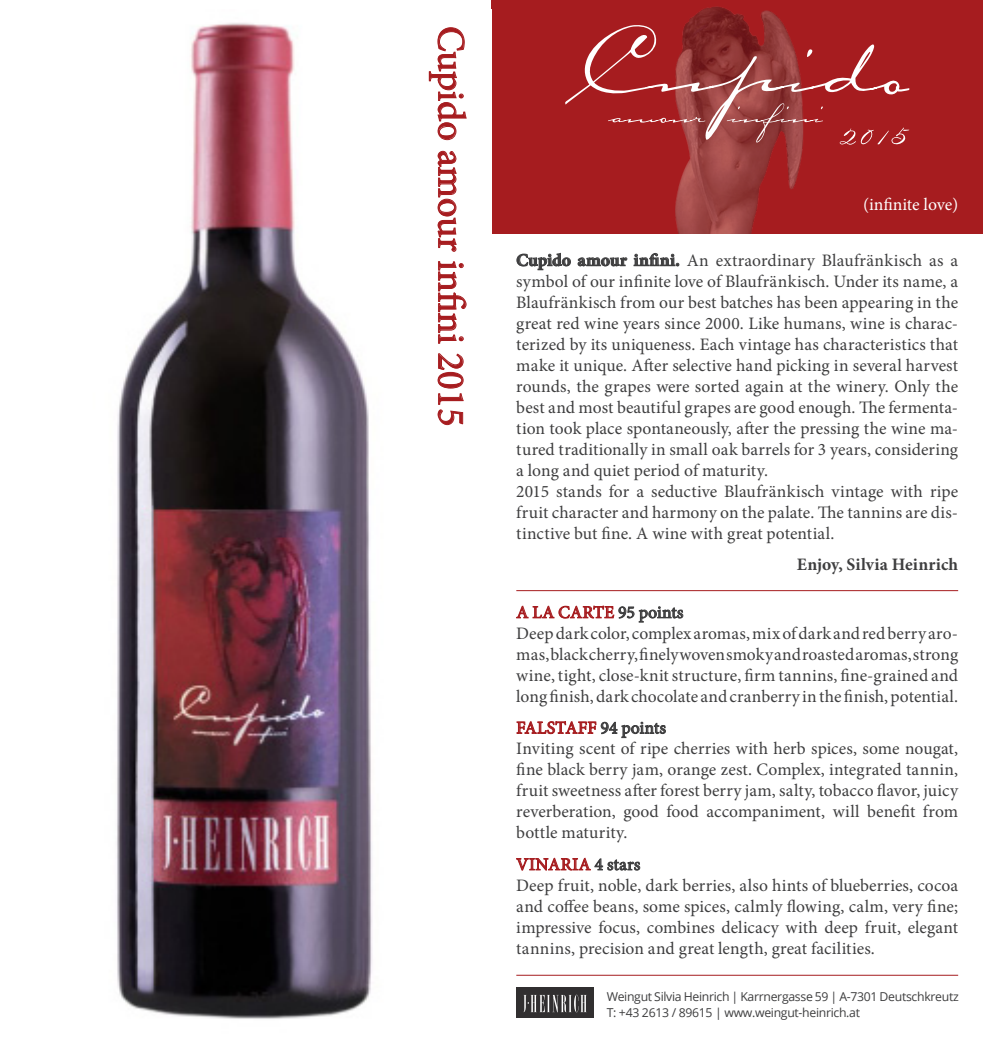
<style>
.page{position:relative;width:983px;height:1042px;background:#fff}
.page>*{position:absolute;margin:0;border:0;box-sizing:border-box;transform-origin:0 0}
.t1{font:38.5px "Minion Pro";color:#a61c1f}
.Text{font:17.5px/21px "Minion Pro";letter-spacing:.005em;color:#3e3e3f;text-align:justify}
.Text-2{font:17.5px "Minion Pro";letter-spacing:.01em;color:#a61c1f}
.Text-3{font:700 17.5px "Minion Pro";letter-spacing:.005em;color:#3e3e3f}
.t2{font:17.5px "Minion Pro";color:#fff}
.t3{font:12.25px "Open Sans";letter-spacing:-.025em;color:#3e3e3f}
.s1{font-weight:700}
.s2{color:#3e3e3f}
</style>
<div class="page">
<div style="left:491px;top:0;width:491px;height:234px;background:#a61c1f"></div>
<img style="left:116px;top:22px;width:351px;height:997px">
<svg style="left:428px;top:27px;width:39px;height:113px"></svg>
<svg style="left:437px;top:151px;width:20px;height:101px"></svg>
<svg style="left:438px;top:261px;width:28px;height:83px"></svg>
<svg style="left:437px;top:353px;width:27px;height:72px"></svg>
<svg style="left:516px;top:253px;width:54px;height:17px"></svg>
<svg style="left:577px;top:257px;width:50px;height:9px"></svg>
<svg style="left:633px;top:253px;width:46px;height:13px"></svg>
<svg style="left:565px;top:25px;width:344px;height:120px"></svg>
<div style="left:516px;top:988px;width:77px;height:30px;background:#312f30"></div>
<svg style="left:523px;top:995px;width:63px;height:17px"></svg>
<svg style="left:516px;top:606px;width:167px;height:16px"></svg>
<svg style="left:516px;top:721px;width:149px;height:17px"></svg>
<svg style="left:516px;top:858px;width:124px;height:12px"></svg>
<hr style="left:516px;top:590px;width:441px;height:1px;background:#a61c1f">
<hr style="left:516px;top:975px;width:441px;height:1px;background:#a61c1f">
<p class="t1" style="left:476px;top:26px;width:402px;rotate:90deg">Cupido amour infini 2015</p>
<p class="t2" style="left:863px;top:192px;width:97px">(infinite love)</p>
<p class="Text" style="left:516px;top:250px;width:443px"><span class="s1">Cupido amour infini.</span> An extraordinary Blaufränkisch as a symbol of our infinite love of Blaufränkisch. Under its name, a Blaufränkisch from our best batches has been appearing in the great red wine years since 2000. Like humans, wine is charac&shy;terized by its uniqueness. Each vintage has characteristics that make it unique. After selective hand picking in several harvest rounds, the grapes were sorted again at the winery. Only the best and most beautiful grapes are good enough. The fermenta&shy;tion took place spontaneously, after the pressing the wine ma&shy;tured traditionally in small oak barrels for 3 years, considering a long and quiet period of maturity.</p>
<p class="Text" style="left:516px;top:481px;width:443px">2015 stands for a seductive Blaufränkisch vintage with ripe fruit character and harmony on the palate. The tannins are dis&shy;tinctive but fine. A wine with great potential.</p>
<p class="Text-3" style="left:796px;top:552px;width:163px">Enjoy, Silvia Heinrich</p>
<p class="Text-2" style="left:516px;top:600px;width:168px">A LA CARTE <span class="s2">95 points</span></p>
<p class="Text" style="left:516px;top:623px;width:443px">Deep dark color, complex aromas, mix of dark and red berry aro&shy;mas, black cherry, finely woven smoky and roasted aromas, strong wine, tight, close-knit structure, firm tannins, fine-grained and long finish, dark chocolate and cranberry in the finish, potential.</p>
<p class="Text-2" style="left:516px;top:716px;width:151px">FALSTAFF <span class="s2">94 points</span></p>
<p class="Text" style="left:516px;top:738px;width:443px">Inviting scent of ripe cherries with herb spices, some nougat, fine black berry jam, orange zest. Complex, integrated tannin, fruit sweetness after forest berry jam, salty, tobacco flavor, juicy reverberation, good food accompaniment, will benefit from bottle maturity.</p>
<p class="Text-2" style="left:516px;top:852px;width:125px">VINARIA <span class="s2">4 stars</span></p>
<p class="Text" style="left:516px;top:875px;width:443px">Deep fruit, noble, dark berries, also hints of blueberries, cocoa and coffee beans, some spices, calmly flowing, calm, very fine; impressive focus, combines delicacy with deep fruit, elegant tannins, precision and great length, great facilities.</p>
<p class="t3" style="left:606px;top:988px;width:353px">Weingut Silvia Heinrich | Karrnergasse 59 | A-7301 Deutschkreutz</p>
<p class="t3" style="left:606px;top:1004px;width:255px">T: +43 2613 / 89615 | www.weingut-heinrich.at</p>
</div>
